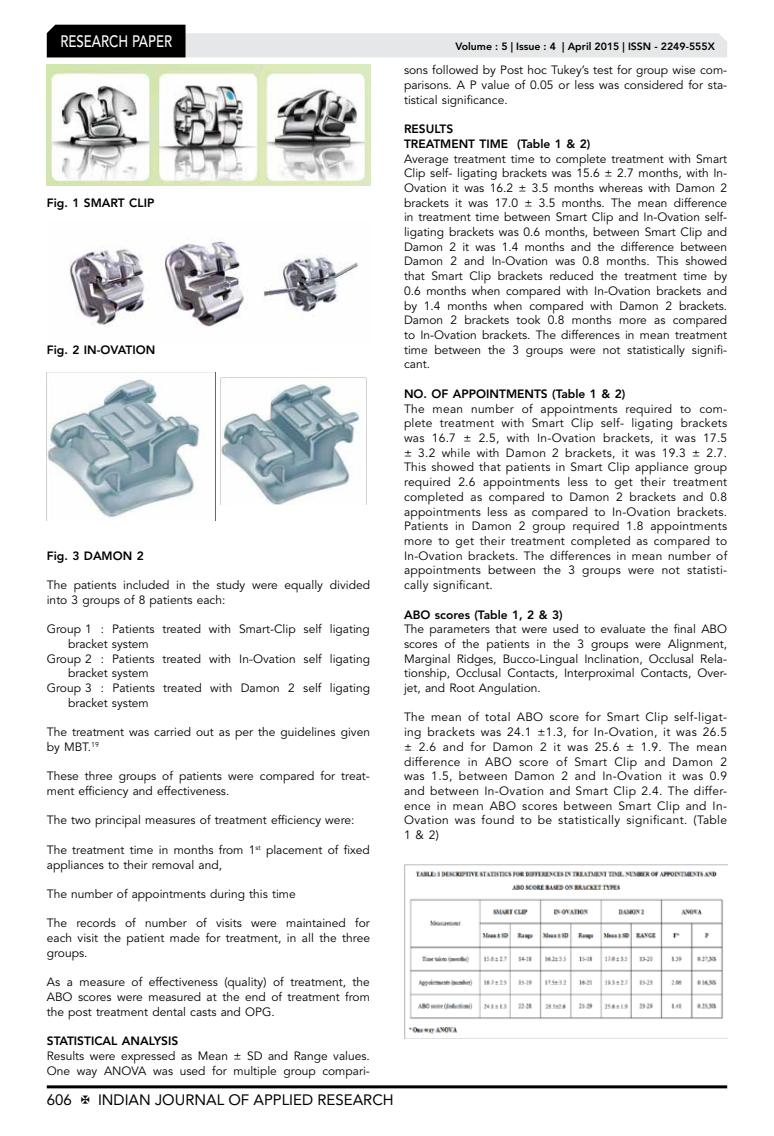
<style>
.page{position:relative;width:774px;height:1136px;background:#fff}
.page>*{position:absolute;margin:0;border:0;box-sizing:border-box;transform-origin:0 0}
.t1{font:500 16.5px "Avenir LT Std";color:#fff;scale:.8 1}
.t2{font:15px "Avenir LT Std";color:#000}
.t3{font:12px/14.7px "Avenir LT Std";color:#000;text-align:justify}
.t4{font:800 12px/14.7px "Avenir LT Std";color:#000}
.t5{font:800 10.5px "Avenir LT Std";color:#000}
</style>
<div class="page">
<hr style="left:47px;top:1085px;width:680px;height:3px;background:#000">
<svg style="left:47px;top:25px;width:680px;height:32px"></svg>
<img style="left:47px;top:65px;width:323px;height:120px">
<img style="left:70px;top:237px;width:289px;height:90px">
<img style="left:47px;top:372px;width:169px;height:148px">
<img style="left:405px;top:864px;width:323px;height:174px">
<img style="left:221px;top:377px;width:145px;height:127px">
<h1 class="t1" style="left:60px;top:32px;width:139px">RESEARCH PAPER</h1>
<p class="t4" style="left:47px;top:195px;width:109px">Fig. 1 SMART CLIP</p>
<p class="t4" style="left:47px;top:342px;width:110px">Fig. 2 IN-OVATION</p>
<p class="t4" style="left:47px;top:548px;width:99px">Fig. 3 DAMON 2</p>
<p class="t3" style="left:47px;top:578px;width:325px">The patients included in the study were equally divided into 3 groups of 8 patients each:</p>
<p class="t3" style="left:47px;top:622px;width:325px">Group 1 : Patients treated with Smart-Clip self ligating</p>
<p class="t3" style="left:68px;top:636px;width:82px">bracket system</p>
<p class="t3" style="left:47px;top:651px;width:325px">Group 2 : Patients treated with In-Ovation self ligating</p>
<p class="t3" style="left:68px;top:666px;width:82px">bracket system</p>
<p class="t3" style="left:47px;top:680px;width:325px">Group 3 : Patients treated with Damon 2 self ligating</p>
<p class="t3" style="left:68px;top:695px;width:82px">bracket system</p>
<p class="t3" style="left:47px;top:725px;width:325px">The treatment was carried out as per the guidelines given by MBT.<sup>19</sup></p>
<p class="t3" style="left:47px;top:769px;width:325px">These three groups of patients were compared for treat&shy;ment efficiency and effectiveness.</p>
<p class="t3" style="left:47px;top:813px;width:309px">The two principal measures of treatment efficiency were:</p>
<p class="t3" style="left:47px;top:842px;width:325px">The treatment time in months from 1<sup>st</sup> placement of fixed appliances to their removal and,</p>
<p class="t3" style="left:47px;top:886px;width:250px">The number of appointments during this time</p>
<p class="t3" style="left:47px;top:916px;width:325px">The records of number of visits were maintained for each visit the patient made for treatment, in all the three groups.</p>
<p class="t3" style="left:47px;top:974px;width:325px">As a measure of effectiveness (quality) of treatment, the ABO scores were measured at the end of treatment from the post treatment dental casts and OPG.</p>
<p class="t4" style="left:47px;top:1033px;width:133px">STATISTICAL ANALYSIS</p>
<p class="t3" style="left:47px;top:1048px;width:325px">Results were expressed as Mean ± SD and Range values.<br>One way ANOVA was used for multiple group compari-</p>
<p class="t2" style="left:47px;top:1090px;width:27px">606</p>
<p class="t2" style="left:98px;top:1090px;width:297px">INDIAN JOURNAL OF APPLIED RESEARCH</p>
<p class="t5" style="left:455px;top:41px;width:261px">Volume : 5 | Issue : 4 | April 2015 | ISSN - 2249-555X</p>
<p class="t3" style="left:404px;top:63px;width:325px">sons followed by Post hoc Tukey’s test for group wise com&shy;parisons. A P value of 0.05 or less was considered for sta&shy;tistical significance.</p>
<p class="t4" style="left:404px;top:122px;width:188px">RESULTS<br>TREATMENT TIME (Table 1 &amp; 2)</p>
<p class="t3" style="left:404px;top:151px;width:325px">Average treatment time to complete treatment with Smart Clip self- ligating brackets was 15.6 ± 2.7 months, with In-Ovation it was 16.2 ± 3.5 months whereas with Damon 2 brackets it was 17.0 ± 3.5 months. The mean difference in treatment time between Smart Clip and In-Ovation self&shy;ligating brackets was 0.6 months, between Smart Clip and Damon 2 it was 1.4 months and the difference between Damon 2 and In-Ovation was 0.8 months. This showed that Smart Clip brackets reduced the treatment time by 0.6 months when compared with In-Ovation brackets and by 1.4 months when compared with Damon 2 brackets.<br>Damon 2 brackets took 0.8 months more as compared to In-Ovation brackets. The differences in mean treatment time between the 3 groups were not statistically signifi&shy;cant.</p>
<p class="t4" style="left:404px;top:386px;width:223px">NO. OF APPOINTMENTS (Table 1 &amp; 2)</p>
<p class="t3" style="left:404px;top:401px;width:325px">The mean number of appointments required to com&shy;plete treatment with Smart Clip self- ligating brackets was 16.7 ± 2.5, with In-Ovation brackets, it was 17.5 ± 3.2 while with Damon 2 brackets, it was 19.3 ± 2.7.<br>This showed that patients in Smart Clip appliance group required 2.6 appointments less to get their treatment completed as compared to Damon 2 brackets and 0.8 appointments less as compared to In-Ovation brackets.<br>Patients in Damon 2 group required 1.8 appointments more to get their treatment completed as compared to In-Ovation brackets. The differences in mean number of appointments between the 3 groups were not statisti&shy;cally significant.</p>
<p class="t4" style="left:404px;top:607px;width:160px">ABO scores (Table 1, 2 &amp; 3)</p>
<p class="t3" style="left:404px;top:622px;width:325px">The parameters that were used to evaluate the final ABO scores of the patients in the 3 groups were Alignment, Marginal Ridges, Bucco-Lingual Inclination, Occlusal Rela&shy;tionship, Occlusal Contacts, Interproximal Contacts, Over&shy;jet, and Root Angulation.</p>
<p class="t3" style="left:404px;top:710px;width:325px">The mean of total ABO score for Smart Clip self-ligat&shy;ing brackets was 24.1 ±1.3, for In-Ovation, it was 26.5 ± 2.6 and for Damon 2 it was 25.6 ± 1.9. The mean difference in ABO score of Smart Clip and Damon 2 was 1.5, between Damon 2 and In-Ovation it was 0.9 and between In-Ovation and Smart Clip 2.4. The differ&shy;ence in mean ABO scores between Smart Clip and In-Ovation was found to be statistically significant. (Table 1 &amp; 2)</p>
</div>
